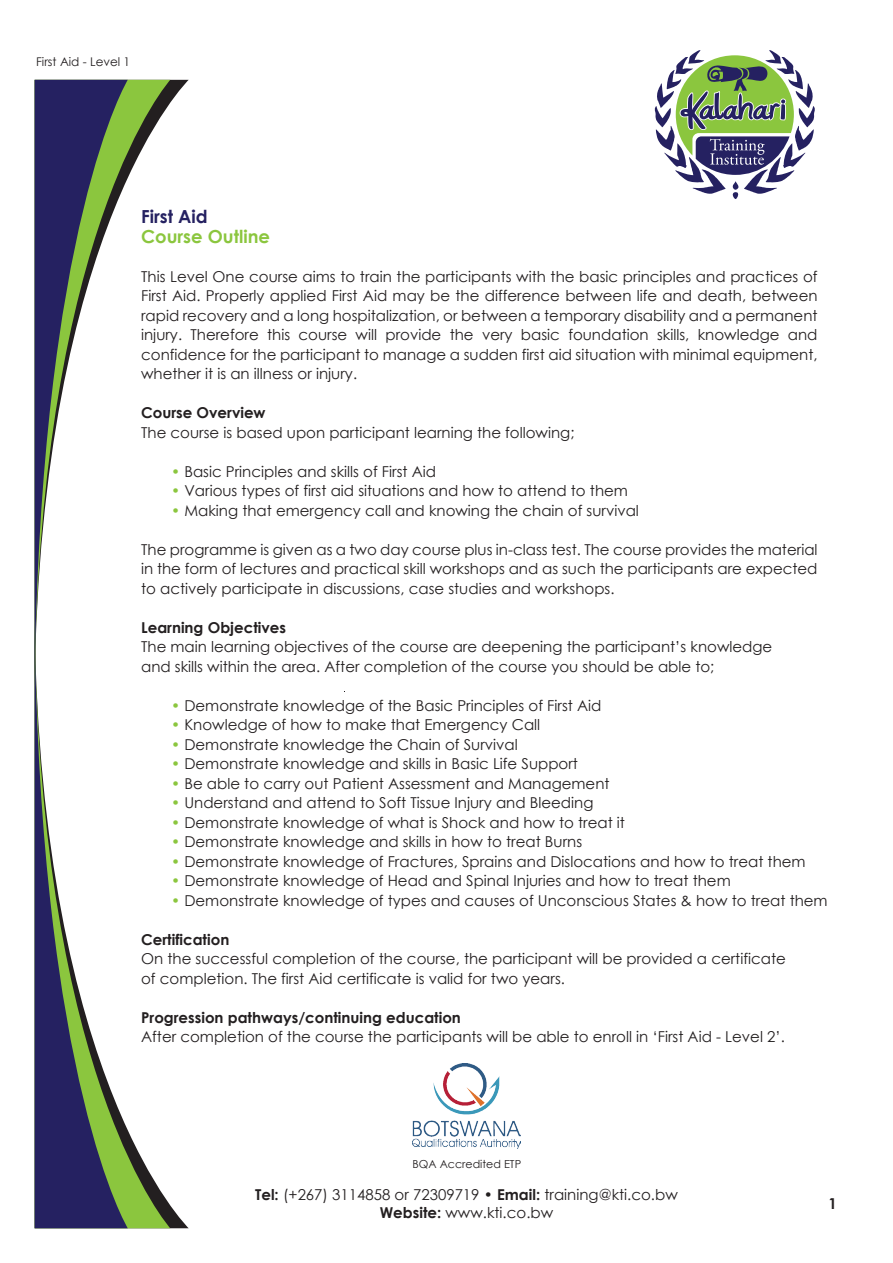
<style>
.page{position:relative;width:893px;height:1263px;background:#fff}
.page>*{position:absolute;margin:0;border:0;box-sizing:border-box;transform-origin:0 0}
.t1{font:700 18px "Century Gothic";color:#8bc63e}
.t2{font:700 18px "Century Gothic";color:#252161}
.t3{font:15px/19.5px "Century Gothic";color:#231f20;text-align:justify}
.t4{font:700 15px "Century Gothic";color:#231f20}
.t5{font:12px "Century Gothic";color:#231f20}
.t6{font:11.1px "Century Gothic";color:#231f20}
.s1{color:#8bc63e}
.s2{font-weight:700}
</style>
<div class="page">
<svg style="left:655px;top:50px;width:160px;height:149px"></svg>
<svg style="left:128px;top:1131px;width:42px;height:97px"></svg>
<svg style="left:35px;top:686px;width:93px;height:542px"></svg>
<svg style="left:128px;top:80px;width:42px;height:97px"></svg>
<svg style="left:35px;top:80px;width:93px;height:606px"></svg>
<img style="left:412px;top:1063px;width:109px;height:85px">
<p class="t5" style="left:36px;top:53px;width:96px">First Aid - Level 1</p>
<p class="t2" style="left:141px;top:203px;width:68px">First Aid</p>
<p class="t1" style="left:141px;top:222px;width:130px">Course Outline</p>
<p class="t3" style="left:141px;top:266px;width:678px">This Level One course aims to train the participants with the basic principles and practices of First Aid. Properly applied First Aid may be the difference between life and death, between rapid recovery and a long hospitalization, or between a temporary disability and a permanent injury. Therefore this course will provide the very basic foundation skills, knowledge and confidence for the participant to manage a sudden first aid situation with minimal equipment, whether it is an illness or injury.</p>
<p class="t4" style="left:141px;top:401px;width:126px">Course Overview</p>
<p class="t3" style="left:141px;top:422px;width:435px">The course is based upon participant learning the following;</p>
<p class="t3" style="left:171px;top:461px;width:267px"><span class="s1">•</span> Basic Principles and skills of First Aid</p>
<p class="t3" style="left:171px;top:481px;width:458px"><span class="s1">•</span> Various types of first aid situations and how to attend to them</p>
<p class="t3" style="left:171px;top:500px;width:469px"><span class="s1">•</span> Making that emergency call and knowing the chain of survival</p>
<p class="t3" style="left:141px;top:539px;width:678px">The programme is given as a two day course plus in-class test. The course provides the material in the form of lectures and practical skill workshops and as such the participants are expected to actively participate in discussions, case studies and workshops.</p>
<p class="t4" style="left:141px;top:616px;width:146px">Learning Objectives</p>
<p class="t3" style="left:141px;top:637px;width:633px">The main learning objectives of the course are deepening the participant’s knowledge and skills within the area. After completion of the course you should be able to;</p>
<p class="t3" style="left:171px;top:695px;width:432px"><span class="s1">•</span> Demonstrate knowledge of the Basic Principles of First Aid</p>
<p class="t3" style="left:171px;top:715px;width:371px"><span class="s1">•</span> Knowledge of how to make that Emergency Call</p>
<p class="t3" style="left:171px;top:734px;width:348px"><span class="s1">•</span> Demonstrate knowledge the Chain of Survival</p>
<p class="t3" style="left:171px;top:754px;width:408px"><span class="s1">•</span> Demonstrate knowledge and skills in Basic Life Support</p>
<p class="t3" style="left:171px;top:773px;width:440px"><span class="s1">•</span> Be able to carry out Patient Assessment and Management</p>
<p class="t3" style="left:171px;top:793px;width:424px"><span class="s1">•</span> Understand and attend to Soft Tissue Injury and Bleeding</p>
<p class="t3" style="left:171px;top:812px;width:455px"><span class="s1">•</span> Demonstrate knowledge of what is Shock and how to treat it</p>
<p class="t3" style="left:171px;top:832px;width:413px"><span class="s1">•</span> Demonstrate knowledge and skills in how to treat Burns</p>
<p class="t3" style="left:171px;top:851px;width:636px"><span class="s1">•</span> Demonstrate knowledge of Fractures, Sprains and Dislocations and how to treat them</p>
<p class="t3" style="left:171px;top:871px;width:561px"><span class="s1">•</span> Demonstrate knowledge of Head and Spinal Injuries and how to treat them</p>
<p class="t3" style="left:171px;top:890px;width:658px"><span class="s1">•</span> Demonstrate knowledge of types and causes of Unconscious States &amp; how to treat them</p>
<p class="t4" style="left:141px;top:928px;width:90px">Certification</p>
<p class="t3" style="left:141px;top:949px;width:646px">On the successful completion of the course, the participant will be provided a certificate of completion. The first Aid certificate is valid for two years.</p>
<p class="t4" style="left:141px;top:1006px;width:321px">Progression pathways/continuing education</p>
<p class="t3" style="left:141px;top:1027px;width:645px">After completion of the course the participants will be able to enroll in ‘First Aid - Level 2’.</p>
<p class="t6" style="left:413px;top:1156px;width:110px">BQA Accredited ETP</p>
<p class="t3" style="left:255px;top:1185px;width:424px;line-height:18px;text-align:center"><span class="s2">Tel:</span> (+267) 3114858 or 72309719 • <span class="s2">Email:</span> training@kti.co.bw<br><span class="s2">Website:</span> www.kti.co.bw</p>
<p class="t4" style="left:829px;top:1192px;width:10px">1</p>
</div>
